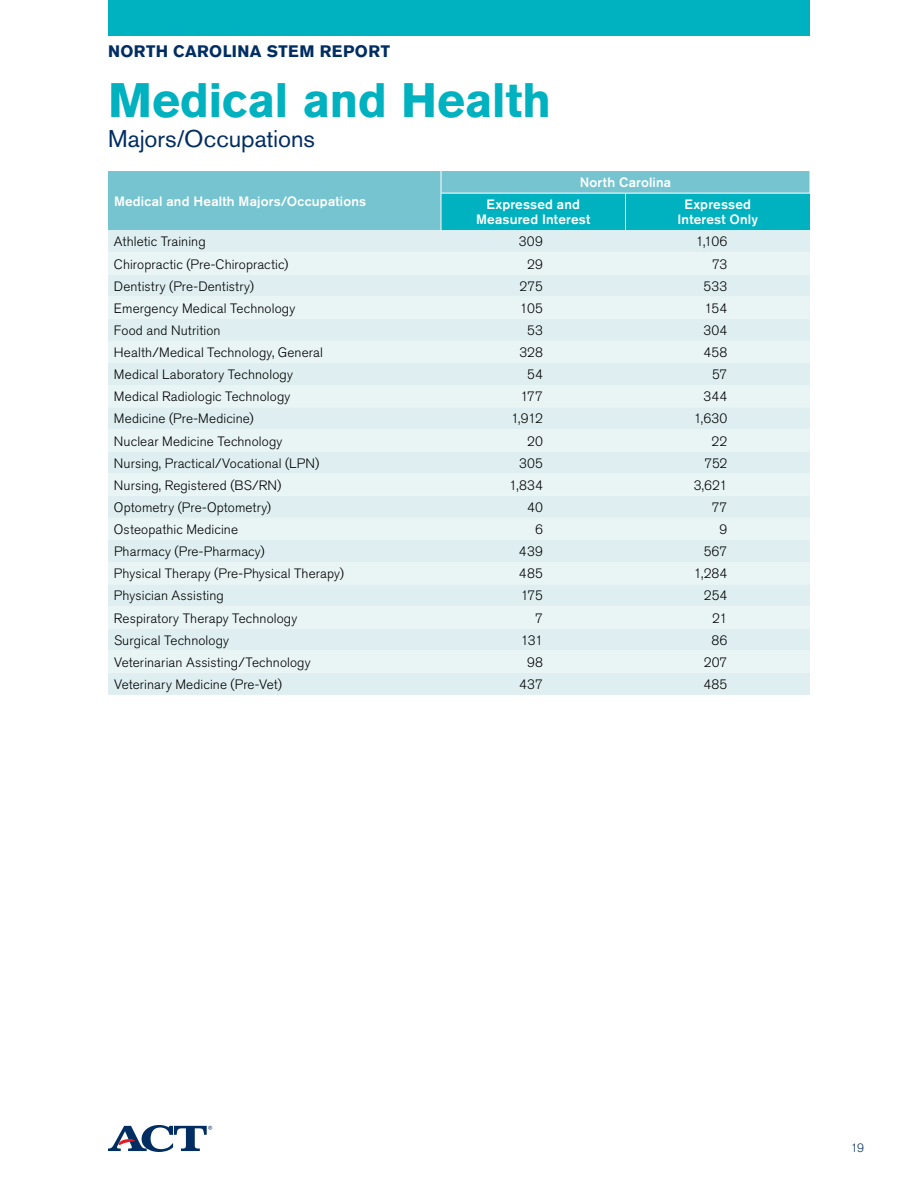
<style>
.page{position:relative;width:918px;height:1188px;background:#fff}
.page>*{position:absolute;margin:0;border:0;box-sizing:border-box;transform-origin:0 0}
.t1{font:700 48px "Akzidenz Grotesk Std";letter-spacing:-.005em;color:#00b1bf}
.t2{font:24px "Akzidenz Grotesk Std";letter-spacing:-.005em;color:#002d62}
.t3{font:700 16.5px "Akzidenz Grotesk Std";letter-spacing:.025em;color:#002d62}
.t4{font:300 13.5px "Akzidenz Grotesk Std";letter-spacing:.01em;color:#000}
.t5{font:500 13.5px/22.2px "Akzidenz Grotesk Std";letter-spacing:.01em;color:#fff}
.t6{font:300 12px "Akzidenz Grotesk Std";color:#002d62}
</style>
<div class="page">
<svg style="left:108px;top:1125px;width:104px;height:27px"></svg>
<div style="left:108px;top:0;width:702px;height:36px;background:#00b1bf"></div>
<div style="left:108px;top:230px;width:702px;height:465px;background:#dfeff1"></div>
<svg style="left:108px;top:252px;width:702px;height:421px;background:#e4f1f3"></svg>
<svg style="left:108px;top:171px;width:702px;height:59px;background:#50beca"></svg>
<hr style="left:441px;top:193px;width:1px;height:37px;background:#fff">
<hr style="left:441px;top:193px;width:185px;height:1px;background:#fff">
<hr style="left:626px;top:193px;width:184px;height:1px;background:#fff">
<p class="t3" style="left:108px;top:42px;width:272px">NORTH CAROLINA STEM REPORT</p>
<h1 class="t1" style="left:108px;top:73px;width:445px">MEDICAL AND HEALTH</h1>
<h2 class="t2" style="left:108px;top:124px;width:208px">Majors/Occupations</h2>
<p class="t5" style="left:114px;top:190px;width:254px">Medical and Health Majors/Occupations</p>
<p class="t5" style="left:486px;top:171px;width:186px;text-indent:93px">North Carolina<br>Expressed and</p>
<p class="t5" style="left:476px;top:208px;width:116px">Measured Interest</p>
<p class="t5" style="left:678px;top:197px;width:82px;line-height:15px;text-align:center">Expressed<br>Interest Only</p>
<p class="t4" style="left:114px;top:234px;width:93px">Athletic Training</p>
<p class="t4" style="left:519px;top:234px;width:26px">309</p>
<p class="t4" style="left:696px;top:234px;width:33px">1,106</p>
<p class="t4" style="left:114px;top:256px;width:176px">Chiropractic (Pre-Chiropractic)</p>
<p class="t4" style="left:527px;top:256px;width:17px">29</p>
<p class="t4" style="left:712px;top:256px;width:17px">73</p>
<p class="t4" style="left:114px;top:278px;width:141px">Dentistry (Pre-Dentistry)</p>
<p class="t4" style="left:520px;top:278px;width:25px">275</p>
<p class="t4" style="left:704px;top:278px;width:25px">533</p>
<p class="t4" style="left:114px;top:301px;width:183px">Emergency Medical Technology</p>
<p class="t4" style="left:520px;top:301px;width:25px">105</p>
<p class="t4" style="left:705px;top:301px;width:24px">154</p>
<p class="t4" style="left:114px;top:323px;width:108px">Food and N utrition</p>
<p class="t4" style="left:527px;top:323px;width:17px">53</p>
<p class="t4" style="left:704px;top:323px;width:25px">304</p>
<p class="t4" style="left:114px;top:345px;width:211px">H ealth/Medical Technology, General</p>
<p class="t4" style="left:519px;top:345px;width:25px">328</p>
<p class="t4" style="left:703px;top:345px;width:25px">458</p>
<p class="t4" style="left:114px;top:367px;width:181px">Medical Laboratory Technology</p>
<p class="t4" style="left:527px;top:367px;width:17px">54</p>
<p class="t4" style="left:712px;top:367px;width:17px">57</p>
<p class="t4" style="left:114px;top:389px;width:178px">Medical Radiologic Technology</p>
<p class="t4" style="left:520px;top:389px;width:24px">177</p>
<p class="t4" style="left:704px;top:389px;width:25px">344</p>
<p class="t4" style="left:114px;top:411px;width:141px">Medicine (Pre-Medicine)</p>
<p class="t4" style="left:511px;top:411px;width:33px">1,912</p>
<p class="t4" style="left:694px;top:411px;width:35px">1,630</p>
<p class="t4" style="left:114px;top:433px;width:170px">N uclear Medicine Technology</p>
<p class="t4" style="left:527px;top:433px;width:17px">20</p>
<p class="t4" style="left:712px;top:433px;width:17px">22</p>
<p class="t4" style="left:114px;top:455px;width:207px">N ursing, Practical/Vocational (LPN)</p>
<p class="t4" style="left:519px;top:455px;width:25px">305</p>
<p class="t4" style="left:704px;top:455px;width:25px">752</p>
<p class="t4" style="left:114px;top:478px;width:169px">N ursing, Registered (BS/RN)</p>
<p class="t4" style="left:509px;top:478px;width:35px">1,834</p>
<p class="t4" style="left:694px;top:478px;width:35px">3,621</p>
<p class="t4" style="left:114px;top:500px;width:159px">Optometry (Pre-Optometry)</p>
<p class="t4" style="left:527px;top:500px;width:17px">40</p>
<p class="t4" style="left:712px;top:500px;width:17px">77</p>
<p class="t4" style="left:114px;top:522px;width:126px">Osteopathic Medicine</p>
<p class="t4" style="left:535px;top:522px;width:9px">6</p>
<p class="t4" style="left:720px;top:522px;width:9px">9</p>
<p class="t4" style="left:114px;top:544px;width:152px">Pharmacy (Pre-Pharmacy)</p>
<p class="t4" style="left:519px;top:544px;width:26px">439</p>
<p class="t4" style="left:704px;top:544px;width:25px">567</p>
<p class="t4" style="left:114px;top:566px;width:231px">Physical Therapy (Pre-Physical Therapy)</p>
<p class="t4" style="left:519px;top:566px;width:26px">485</p>
<p class="t4" style="left:694px;top:566px;width:35px">1,284</p>
<p class="t4" style="left:114px;top:588px;width:111px">Physician Assisting</p>
<p class="t4" style="left:521px;top:588px;width:24px">175</p>
<p class="t4" style="left:704px;top:588px;width:25px">254</p>
<p class="t4" style="left:114px;top:610px;width:185px">Respiratory Therapy Technology</p>
<p class="t4" style="left:535px;top:610px;width:9px">7</p>
<p class="t4" style="left:712px;top:610px;width:17px">21</p>
<p class="t4" style="left:114px;top:632px;width:117px">Surgical Technology</p>
<p class="t4" style="left:521px;top:632px;width:24px">131</p>
<p class="t4" style="left:712px;top:632px;width:17px">86</p>
<p class="t4" style="left:114px;top:655px;width:198px">Veterinarian Assisting/Technology</p>
<p class="t4" style="left:527px;top:655px;width:17px">98</p>
<p class="t4" style="left:704px;top:655px;width:25px">207</p>
<p class="t4" style="left:114px;top:677px;width:169px">Veterinary Medicine (Pre-Vet)</p>
<p class="t4" style="left:519px;top:677px;width:25px">437</p>
<p class="t4" style="left:703px;top:677px;width:26px">485</p>
<p class="t6" style="left:851px;top:1141px;width:15px">19</p>
</div>
